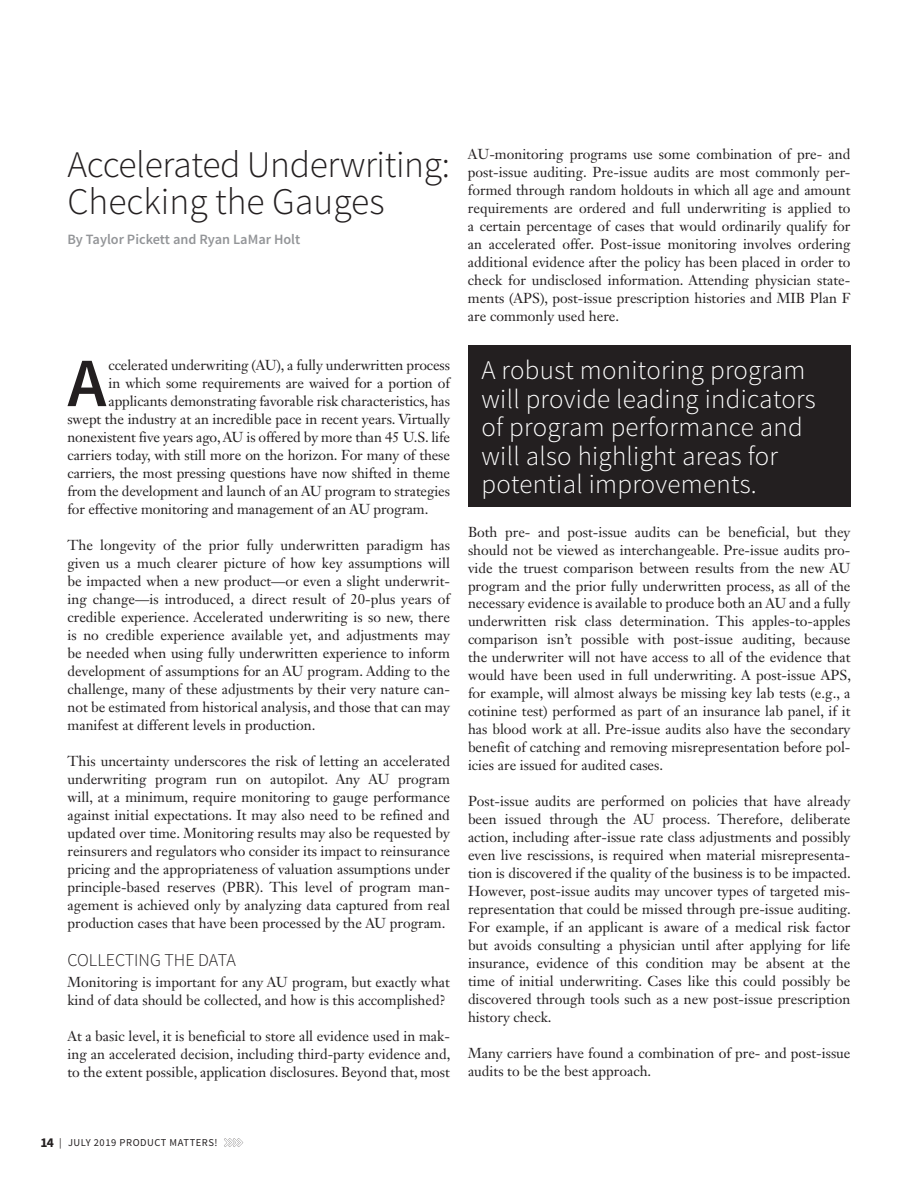
<style>
.page{position:relative;width:918px;height:1188px;background:#fff}
.page>*{position:absolute;margin:0;border:0;box-sizing:border-box;transform-origin:0 0}
.t1{font:600 69.3px "Source Sans Pro";color:#231f20}
.t2{font:300 37.5px/37.5px "Source Sans Pro";letter-spacing:-.01em;color:#231f20}
.t3{font:300 27px/28.5px "Source Sans Pro";letter-spacing:.01em;color:#fff}
.t4{font:300 18px "Source Sans Pro";color:#231f20}
.t5{font:14.25px/18px "Janson Text LT Std";color:#231f20;text-align:justify}
.t6{font:600 14.25px "Source Sans Pro";color:#939598}
.t7{font:10.5px "Source Sans Pro";letter-spacing:.05em;color:#231f20}
.s1{font-weight:700;font-size:13.5px}
</style>
<div class="page">
<svg style="left:224px;top:1138px;width:19px;height:9px"></svg>
<div style="left:468px;top:345px;width:382px;height:162px;background:#231f20"></div>
<h2 class="t2" style="left:68px;top:146px;width:384px">Accelerated Underwriting:<br>Checking the Gauges</h2>
<p class="t6" style="left:68px;top:230px;width:234px">By Taylor Pickett and Ryan LaMar Holt</p>
<h1 class="t1" style="left:68px;top:339px;width:40px">A</h1>
<p class="t5" style="left:109px;top:356px;width:343px">ccelerated underwriting (AU), a fully underwritten process</p>
<p class="t5" style="left:109px;top:374px;width:343px">in which some requirements are waived for a portion of</p>
<p class="t5" style="left:109px;top:392px;width:343px">applicants demonstrating favorable risk characteristics, has</p>
<p class="t5" style="left:67px;top:410px;width:384px">swept the industry at an incredible pace in recent years. Virtually</p>
<p class="t5" style="left:67px;top:428px;width:384px">nonexistent five years ago, AU is offered by more than 45 U.S. life</p>
<p class="t5" style="left:67px;top:446px;width:384px">carriers today, with still more on the horizon. For many of these</p>
<p class="t5" style="left:67px;top:464px;width:384px">carriers, the most pressing questions have now shifted in theme</p>
<p class="t5" style="left:67px;top:482px;width:384px">from the development and launch of an AU program to strategies</p>
<p class="t5" style="left:67px;top:500px;width:362px">for effective monitoring and management of an AU program.</p>
<p class="t5" style="left:67px;top:536px;width:384px">The longevity of the prior fully underwritten paradigm has given us a much clearer picture of how key assumptions will be impacted when a new product—or even a slight underwrit&shy;ing change—is introduced, a direct result of 20-plus years of credible experience. Accelerated underwriting is so new, there is no credible experience available yet, and adjustments may be needed when using fully underwritten experience to inform development of assumptions for an AU program. Adding to the challenge, many of these adjustments by their very nature can&shy;not be estimated from historical analysis, and those that can may manifest at different levels in production.</p>
<p class="t5" style="left:67px;top:752px;width:384px">This uncertainty underscores the risk of letting an accelerated underwriting program run on autopilot. Any AU program will, at a minimum, require monitoring to gauge performance against initial expectations. It may also need to be refined and updated over time. Monitoring results may also be requested by reinsurers and regulators who consider its impact to reinsurance pricing and the appropriateness of valuation assumptions under principle-based reserves (PBR). This level of program man&shy;agement is achieved only by analyzing data captured from real production cases that have been processed by the AU program.</p>
<p class="t4" style="left:68px;top:949px;width:170px">COLLECTING THE DATA</p>
<p class="t5" style="left:68px;top:973px;width:384px">Monitoring is important for any AU program, but exactly what kind of data should be collected, and how is this accomplished?</p>
<p class="t5" style="left:68px;top:1027px;width:385px">At a basic level, it is beneficial to store all evidence used in mak&shy;ing an accelerated decision, including third-party evidence and, to the extent possible, application disclosures. Beyond that, most</p>
<p class="t5" style="left:468px;top:145px;width:384px">AU-monitoring programs use some combination of pre- and post-issue auditing. Pre-issue audits are most commonly per&shy;formed through random holdouts in which all age and amount requirements are ordered and full underwriting is applied to a certain percentage of cases that would ordinarily qualify for an accelerated offer. Post-issue monitoring involves ordering additional evidence after the policy has been placed in order to check for undisclosed information. Attending physician state&shy;ments (APS), post-issue prescription histories and MIB Plan F are commonly used here.</p>
<h3 class="t3" style="left:482px;top:356px;width:336px">A robust monitoring program will provide leading indicators of program performance and will also highlight areas for potential improvements.</h3>
<p class="t5" style="left:468px;top:522px;width:385px">Both pre- and post-issue audits can be beneficial, but they should not be viewed as interchangeable. Pre-issue audits pro&shy;vide the truest comparison between results from the new AU program and the prior fully underwritten process, as all of the necessary evidence is available to produce both an AU and a fully underwritten risk class determination. This apples-to-apples comparison isn’t possible with post-issue auditing, because the underwriter will not have access to all of the evidence that would have been used in full underwriting. A post-issue APS, for example, will almost always be missing key lab tests (e.g., a cotinine test) performed as part of an insurance lab panel, if it has blood work at all. Pre-issue audits also have the secondary benefit of catching and removing misrepresentation before pol&shy;icies are issued for audited cases.</p>
<p class="t5" style="left:468px;top:792px;width:385px">Post-issue audits are performed on policies that have already been issued through the AU process. Therefore, deliberate action, including after-issue rate class adjustments and possibly even live rescissions, is required when material misrepresenta&shy;tion is discovered if the quality of the business is to be impacted.<br>However, post-issue audits may uncover types of targeted mis&shy;representation that could be missed through pre-issue auditing.<br>For example, if an applicant is aware of a medical risk factor but avoids consulting a physician until after applying for life insurance, evidence of this condition may be absent at the time of initial underwriting. Cases like this could possibly be discovered through tools such as a new post-issue prescription history check.</p>
<p class="t5" style="left:468px;top:1044px;width:384px">Many carriers have found a combination of pre- and post-issue audits to be the best approach.</p>
<p class="t7" style="left:40px;top:1136px;width:179px"><span class="s1">14</span> | JULY 2019 PRODUCT MATTERS!</p>
</div>
